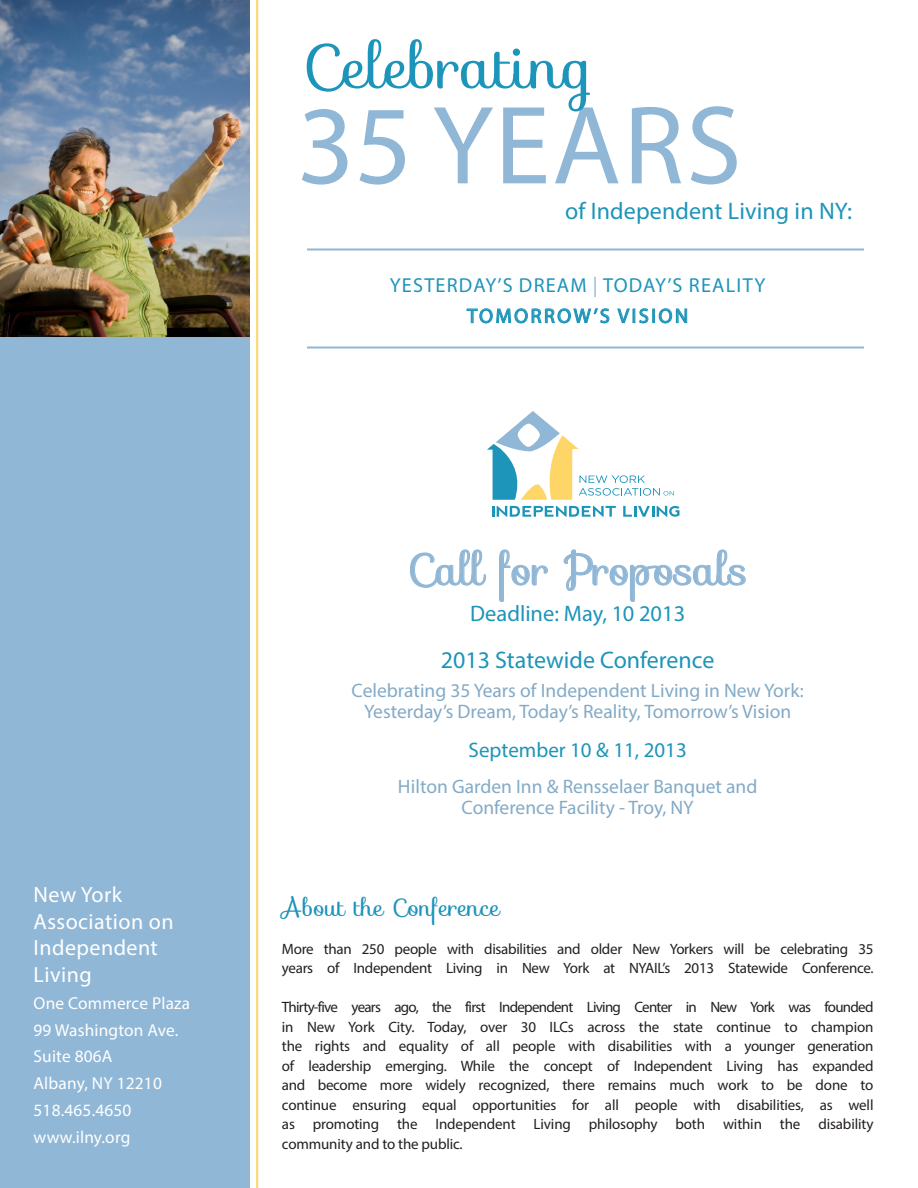
<style>
.page{position:relative;width:918px;height:1188px;background:#fff}
.page>*{position:absolute;margin:0;border:0;box-sizing:border-box;transform-origin:0 0}
.t1{font:112.5px "Myriad Pro";letter-spacing:.02em;color:#91b7d6}
.t2{font:61.05px "Sofia";color:#1d94b9}
.t3{font:43.5px "Sofia";color:#91b7d6}
.t4{font:24px "Myriad Pro";color:#1d94b9}
.t5{font:24px "Sofia";color:#1d94b9}
.t6{font:22.5px "Myriad Pro";color:#1d94b9}
.t7{font:22.05px/26.8px "Myriad Pro";letter-spacing:.02em;color:#fff}
.t8{font:21px "Myriad Pro";color:#1d94b9}
.t9{font:20.25px "Myriad Pro";letter-spacing:.06em;color:#1d94b9}
.t10{font:20.25px "Myriad Pro";letter-spacing:.12em;color:#1d94b9}
.t11{font:19.5px/21px "Myriad Pro";color:#83aac6;text-align:center}
.t12{font:17.4px/26.7px "Myriad Pro";letter-spacing:.01em;color:#fff}
.t13{font:15px/19.5px "Myriad Pro";letter-spacing:-.02em;color:#231f20}
.s1{color:#91b7d6}
</style>
<div class="page">
<div style="left:0;top:337px;width:250px;height:851px;background:#91b7d6"></div>
<img style="left:0;top:0;width:250px;height:337px">
<svg style="left:467px;top:308px;width:142px;height:16px"></svg>
<svg style="left:617px;top:308px;width:70px;height:16px"></svg>
<hr style="left:307px;top:248px;width:557px;height:3px;background:#91b7d6">
<hr style="left:307px;top:346px;width:557px;height:3px;background:#91b7d6">
<hr style="left:256px;top:0;width:2px;height:1188px;background:#fed667">
<svg style="left:410px;top:549px;width:76px;height:39px"></svg>
<svg style="left:499px;top:549px;width:49px;height:53px"></svg>
<svg style="left:563px;top:549px;width:183px;height:53px"></svg>
<svg style="left:487px;top:411px;width:193px;height:106px"></svg>
<p class="t7" style="left:34px;top:881px;width:142px">New York<br>Association on<br>Independent<br>Living</p>
<p class="t12" style="left:34px;top:989px;width:158px">One Commerce Plaza</p>
<p class="t12" style="left:34px;top:1016px;width:146px">99 Washington Ave.<br>Suite 806A</p>
<p class="t12" style="left:34px;top:1070px;width:130px">Albany, NY 12210</p>
<p class="t12" style="left:34px;top:1096px;width:99px">518.465.4650</p>
<p class="t12" style="left:34px;top:1123px;width:98px">www.ilny.org</p>
<p class="t2" style="left:303px;top:19px;width:291px">Celebrating</p>
<p class="t1" style="left:297px;top:76px;width:446px">35 YEARS</p>
<p class="t4" style="left:565px;top:197px;width:288px">of Independent Living in NY:</p>
<p class="t9" style="left:390px;top:273px;width:377px">YESTERDAY’S DREAM <span class="s1">|</span> TODAY’S REALITY</p>
<p class="t10" style="left:467px;top:303px;width:223px">TOMORROW’S VISION</p>
<p class="t3" style="left:408px;top:535px;width:342px">Call for Proposals</p>
<p class="t6" style="left:470px;top:600px;width:217px">Deadline: May, 10 2013</p>
<p class="t4" style="left:441px;top:646px;width:275px">2013 Statewide Conference</p>
<p class="t11" style="left:352px;top:680px;width:454px">Celebrating 35 Years of Independent Living in New York:</p>
<p class="t11" style="left:364px;top:701px;width:429px">Yesterday’s Dream, Today’s Reality, Tomorrow’s Vision</p>
<p class="t8" style="left:469px;top:737px;width:220px">September 10 &amp; 11, 2013</p>
<p class="t11" style="left:398px;top:776px;width:361px">Hilton Garden Inn &amp; Rensselaer Banquet and<br>Conference Facility - Troy, NY</p>
<p class="t5" style="left:282px;top:889px;width:219px">About the Conference</p>
<p class="t13" style="left:282px;top:939px;width:593px">More than 250 people with disabilities and older New Yorkers will be celebrating 35 years of Independent Living in New York at NYAIL’s 2013 Statewide Conference.</p>
<p class="t13" style="left:282px;top:997px;width:593px;text-align:justify">Thirty-five years ago, the first Independent Living Center in New York was founded in New York City. Today, over 30 ILCs across the state continue to champion the rights and equality of all people with disabilities with a younger generation of leadership emerging. While the concept of Independent Living has expanded and become more widely recognized, there remains much work to be done to continue ensuring equal opportunities for all people with disabilities, as well as promoting the Independent Living philosophy both within the disability community and to the public.</p>
</div>
